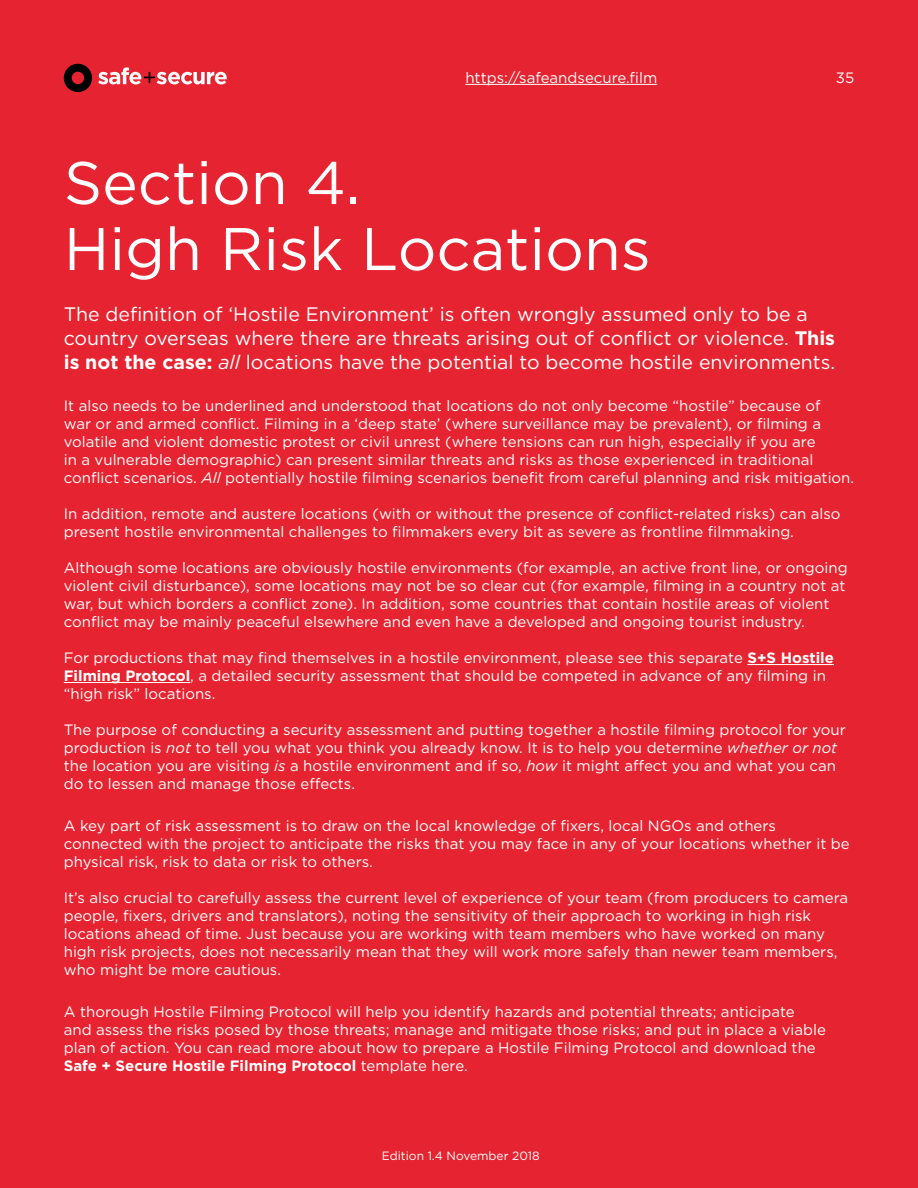
<style>
.page{position:relative;width:918px;height:1188px;background:#e62330}
.page>*{position:absolute;margin:0;border:0;box-sizing:border-box;transform-origin:0 0}
.t1{font:60px/66px "Gotham";color:#fff}
.t2{font:19.5px/24px "Gotham";color:#fff}
.t3{font:15px/18px "Gotham";color:#fff}
.t4{font:12px "Gotham";color:#fff}
.s1{font-weight:700}
.s2{font-style:italic}
</style>
<div class="page">
<hr style="left:747px;top:664px;width:87px;height:1px;background:#fff">
<hr style="left:64px;top:682px;width:126px;height:1px;background:#fff">
<svg style="left:64px;top:64px;width:28px;height:28px"></svg>
<svg style="left:98px;top:67px;width:129px;height:17px"></svg>
<hr style="left:465px;top:84px;width:192px;height:1px;background:#fff">
<p class="t3" style="left:465px;top:68px;width:193px">https://safeandsecure.film</p>
<p class="t3" style="left:836px;top:68px;width:20px">35</p>
<h1 class="t1" style="left:64px;top:149px;width:588px">Section 4.<br>High Risk Locations</h1>
<p class="t2" style="left:64px;top:302px;width:773px">The definition of ‘Hostile Environment’ is often wrongly assumed only to be a country overseas where there are threats arising out of conflict or violence. <span class="s1">This is not the case:</span> <span class="s2">all</span> locations have the potential to become hostile environments.</p>
<p class="t3" style="left:64px;top:396px;width:792px">It also needs to be underlined and understood that locations do not only become “hostile” because of<br>war or and armed conflict. Filming in a ‘deep state’ (where surveillance may be prevalent), or filming a volatile and violent domestic protest or civil unrest (where tensions can run high, especially if you are<br>in a vulnerable demographic) can present similar threats and risks as those experienced in traditional conflict scenarios. <span class="s2">All</span> potentially hostile filming scenarios benefit from careful planning and risk mitigation.</p>
<p class="t3" style="left:64px;top:504px;width:778px">In addition, remote and austere locations (with or without the presence of conflict-related risks) can also present hostile environmental challenges to filmmakers every bit as severe as frontline filmmaking.</p>
<p class="t3" style="left:64px;top:558px;width:785px">Although some locations are obviously hostile environments (for example, an active front line, or ongoing violent civil disturbance), some locations may not be so clear cut (for example, filming in a country not at war, but which borders a conflict zone). In addition, some countries that contain hostile areas of violent conflict may be mainly peaceful elsewhere and even have a developed and ongoing tourist industry.</p>
<p class="t3" style="left:64px;top:648px;width:772px">For productions that may find themselves in a hostile environment, please see this separate <span class="s1">S+S Hostile<br>Filming Protocol</span>, a detailed security assessment that should be competed in advance of any filming in “high risk” locations.</p>
<p class="t3" style="left:64px;top:720px;width:784px">The purpose of conducting a security assessment and putting together a hostile filming protocol for your production is <span class="s2">not</span> to tell you what you think you already know. It is to help you determine <span class="s2">whether or not </span>the location you are visiting <span class="s2">is</span> a hostile environment and if so, <span class="s2">how</span> it might affect you and what you can do to lessen and manage those effects.</p>
<p class="t3" style="left:64px;top:816px;width:787px">A key part of risk assessment is to draw on the local knowledge of fixers, local NGOs and others connected with the project to anticipate the risks that you may face in any of your locations whether it be physical risk, risk to data or risk to others.</p>
<p class="t3" style="left:64px;top:888px;width:786px">It’s also crucial to carefully assess the current level of experience of your team (from producers to camera people, fixers, drivers and translators), noting the sensitivity of their approach to working in high risk locations ahead of time. Just because you are working with team members who have worked on many high risk projects, does not necessarily mean that they will work more safely than newer team members, who might be more cautious.</p>
<p class="t3" style="left:64px;top:1002px;width:764px">A thorough Hostile Filming Protocol will help you identify hazards and potential threats; anticipate and assess the risks posed by those threats; manage and mitigate those risks; and put in place a viable plan of action. You can read more about how to prepare a Hostile Filming Protocol and download the <span class="s1">Safe + Secure Hostile Filming Protocol</span> template here.</p>
<p class="t4" style="left:382px;top:1148px;width:159px">Edition 1.4 November 2018</p>
</div>
